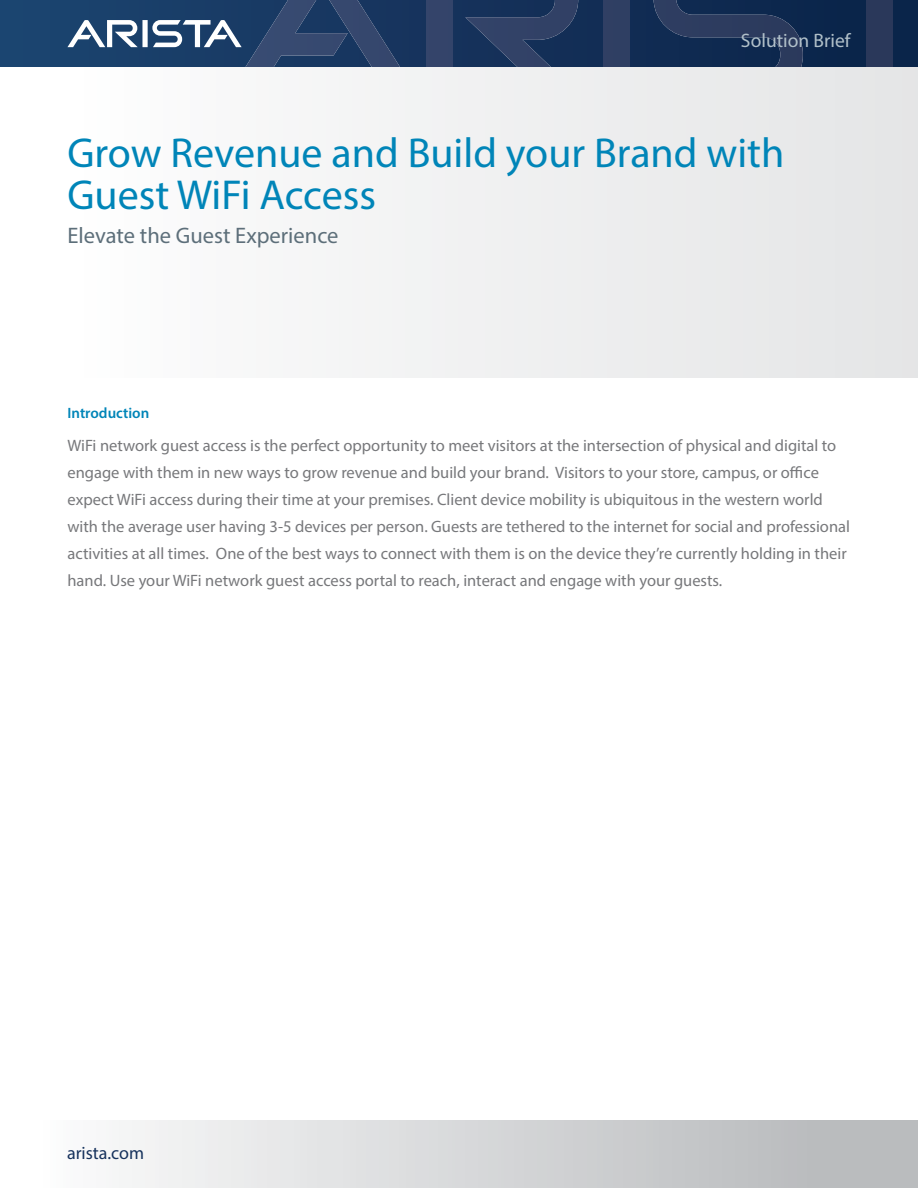
<style>
.page{position:relative;width:918px;height:1188px;background:#fff}
.page>*{position:absolute;margin:0;border:0;box-sizing:border-box;transform-origin:0 0}
.t1{font:42px/42px "Myriad Pro";color:#0085b8}
.t2{font:22.5px "Myriad Pro";color:#5d6f7a}
.t3{font:19.5px "Myriad Pro";color:#b1c0c9}
.t4{font:18px "Myriad Pro";color:#16325c}
.t5{font:16.5px/27px "Myriad Pro";color:#77787b}
.t6{font:600 15px "Myriad Pro";color:#0085b8}
</style>
<div class="page">
<svg style="left:0;top:0;width:918px;height:68px;background:#15345b"></svg>
<div style="left:426px;top:0;width:26px;height:68px;background:#34446a"></div>
<svg style="left:465px;top:0;width:113px;height:68px;background:#253b61"></svg>
<svg style="left:67px;top:0;width:333px;height:68px;background:#365277"></svg>
<div style="left:604px;top:0;width:26px;height:68px;background:#2f3f63"></div>
<svg style="left:654px;top:0;width:149px;height:68px;background:#1e3458"></svg>
<div style="left:867px;top:0;width:26px;height:68px;background:#2a385a"></div>
<div style="left:0;top:1120px;width:918px;height:68px;background:linear-gradient(to right,#fff,#b3b5b7)"></div>
<div style="left:0;top:68px;width:918px;height:310px;background:linear-gradient(to right,#fff,#e4e5e6)"></div>
<p class="t3" style="left:741px;top:29px;width:111px">Solution Brief</p>
<h1 class="t1" style="left:68px;top:131px;width:719px">Grow Revenue and Build your Brand with<br>Guest WiFi Access</h1>
<h2 class="t2" style="left:68px;top:222px;width:273px">Elevate the Guest Experience</h2>
<p class="t6" style="left:68px;top:404px;width:83px">Introduction</p>
<p class="t5" style="left:68px;top:432px;width:784px">WiFi network guest access is the perfect opportunity to meet visitors at the intersection of physical and digital to engage with them in new ways to grow revenue and build your brand. Visitors to your store, campus, or office expect WiFi access during their time at your premises. Client device mobility is ubiquitous in the western world with the average user having 3-5 devices per person. Guests are tethered to the internet for social and professional activities at all times. One of the best ways to connect with them is on the device they’re currently holding in their hand. Use your WiFi network guest access portal to reach, interact and engage with your guests.</p>
<p class="t4" style="left:67px;top:1142px;width:79px">arista.com</p>
</div>
